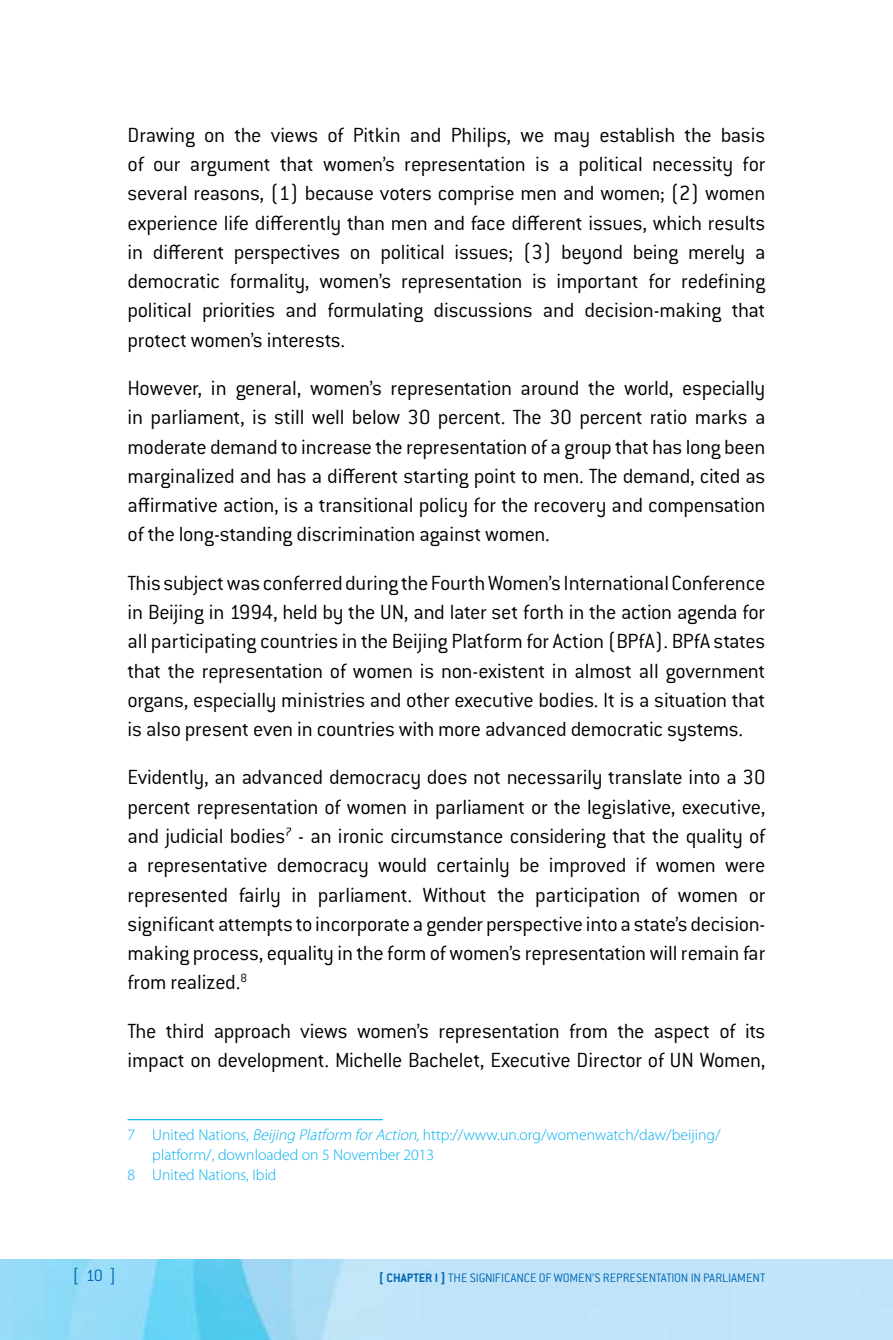
<style>
.page{position:relative;width:893px;height:1340px;background:#fff}
.page>*{position:absolute;margin:0;border:0;box-sizing:border-box;transform-origin:0 0}
.t1{font:300 22.5px/29.2px "Conduit ITC Std";letter-spacing:-.015em;color:#000;text-align:justify}
.t2{font:300 18px "Conduit ITC Std";color:#0068b4}
.t3{font:300 15.75px "Myriad Pro";color:#00aeef}
.t4{font:300 13.5px "Conduit ITC Std";letter-spacing:-.01em;color:#0068b4}
.s1{font-style:italic}
.s2{font-weight:700}
</style>
<div class="page">
<img style="left:0;top:1259px;width:893px;height:80px">
<hr style="left:128px;top:1119px;width:255px;height:1px;background:#00aeef">
<p class="t1" style="left:128px;top:119px;width:639px">Drawing on the views of Pitkin and Philips, we may establish the basis of our argument that women’s representation is a political necessity for several reasons, (1) because voters comprise men and women; (2) women experience life differently than men and face different issues, which results in different perspectives on political issues; (3) beyond being merely a democratic formality, women’s representation is important for redefining political priorities and formulating discussions and decision-making that protect women’s interests.</p>
<p class="t1" style="left:128px;top:373px;width:639px">However, in general, women’s representation around the world, especially in parliament, is still well below 30 percent. The 30 percent ratio marks a moderate demand to increase the representation of a group that has long been marginalized and has a different starting point to men. The demand, cited as affirmative action, is a transitional policy for the recovery and compensation of the long-standing discrimination against women.</p>
<p class="t1" style="left:128px;top:567px;width:639px">This subject was conferred during the Fourth Women’s International Conference in Beijing in 1994, held by the UN, and later set forth in the action agenda for all participating countries in the Beijing Platform for Action (BPfA). BPfA states that the representation of women is non-existent in almost all government organs, especially ministries and other executive bodies. It is a situation that is also present even in countries with more advanced democratic systems.</p>
<p class="t1" style="left:128px;top:762px;width:639px">Evidently, an advanced democracy does not necessarily translate into a 30 percent representation of women in parliament or the legislative, executive, and judicial bodies<sup>7</sup> - an ironic circumstance considering that the quality of a representative democracy would certainly be improved if women were represented fairly in parliament. Without the participation of women or significant attempts to incorporate a gender perspective into a state’s decision&shy;making process, equality in the form of women’s representation will remain far from realized.<sup>8</sup></p>
<p class="t1" style="left:128px;top:1015px;width:639px">The third approach views women’s representation from the aspect of its impact on development. Michelle Bachelet, Executive Director of UN Women,</p>
<p class="t3" style="left:128px;top:1125px;width:595px">7 United Nations, <span class="s1">Beijing Platform forAction,</span>http://www.un.org/womenwatch/daw/beijing/</p>
<p class="t3" style="left:152px;top:1145px;width:283px">platform/, downloaded on 5 November 2013</p>
<p class="t3" style="left:128px;top:1165px;width:150px">8 United Nations, Ibid</p>
<p class="t2" style="left:72px;top:1264px;width:45px">[ 10 ]</p>
<p class="t4" style="left:379px;top:1269px;width:104px"><span class="s2">[ CHAPTER I ]</span> The Significance</p>
<p class="t4" style="left:539px;top:1269px;width:32px">of Women</p>
<p class="t4" style="left:592px;top:1269px;width:25px">’s Representation</p>
<p class="t4" style="left:691px;top:1269px;width:26px">in Parliament</p>
</div>
